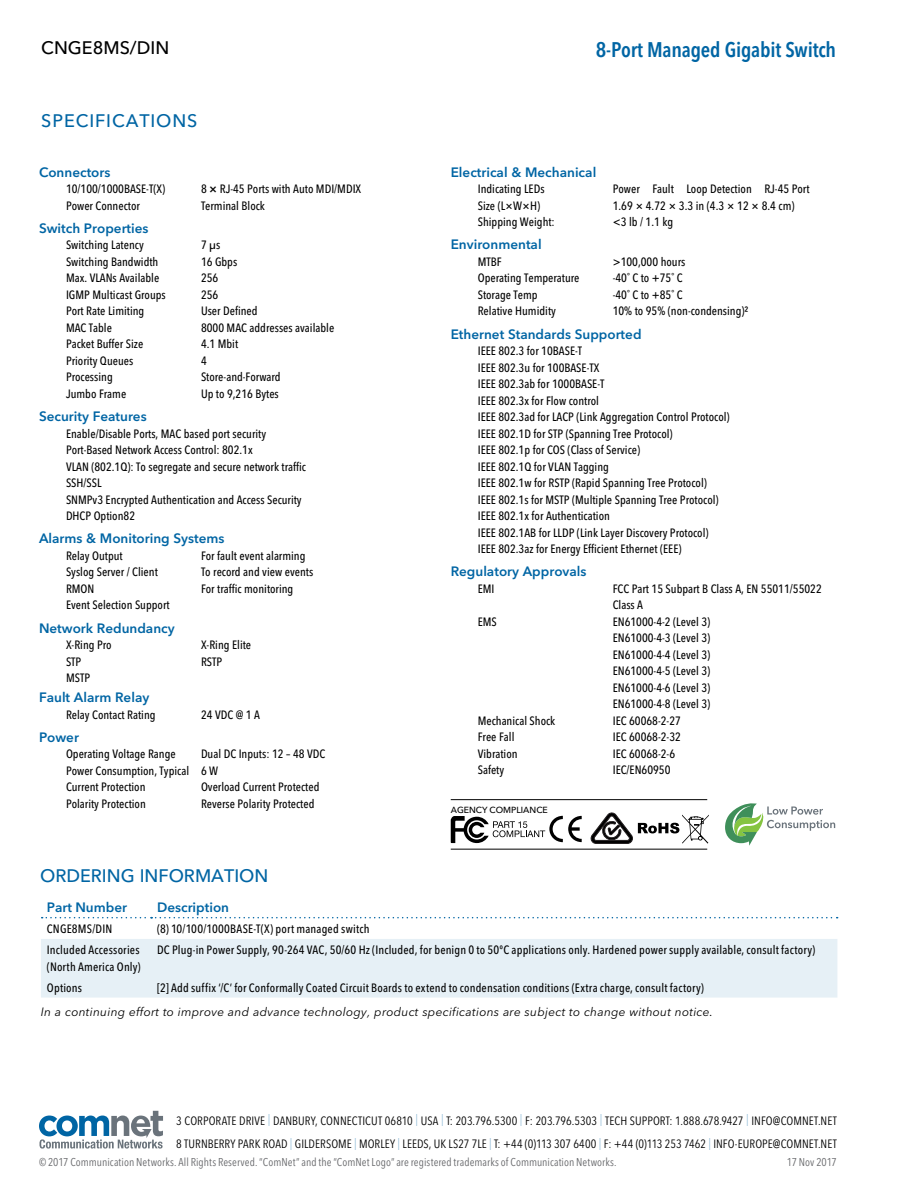
<style>
.page{position:relative;width:918px;height:1188px;background:#fff}
.page>*{position:absolute;margin:0;border:0;box-sizing:border-box;transform-origin:0 0}
.t1{font:600 condensed 21px "Avenir Next LT Pro";letter-spacing:-.01em;color:#0065a4}
.t2{font:500 18px "Avenir Next LT Pro";color:#0065a4}
.t3{font:500 18px "Avenir Next LT Pro";letter-spacing:.05em;color:#0065a4}
.t4{font:500 18px "Avenir Next LT Pro";color:#000}
.t5{font:600 13.5px "Avenir Next LT Pro";color:#0065a4}
.t6{font:500 condensed 12px/16.5px "Avenir Next LT Pro";color:#000}
.t7{font:condensed 12px/23.5px "Avenir Next LT Pro";letter-spacing:.005em;color:#000}
.t8{font:italic 12px "Avenir Next LT Pro";letter-spacing:.02em;color:#000}
.t9{font:condensed 11.25px "Avenir Next LT Pro";letter-spacing:.005em;color:#67686b}
.t10{font:500 8.85px "Avenir Next LT Pro";color:#000}
.s1{font-weight:600}
.s2{font-weight:200;color:#0065a4}
</style>
<div class="page">
<svg style="left:39px;top:1111px;width:124px;height:38px"></svg>
<div style="left:41px;top:939px;width:796px;height:59px;background:#e6f0f6"></div>
<svg style="left:42px;top:917px;width:796px;height:1px"></svg>
<hr style="left:451px;top:799px;width:256px;height:1px;background:#000">
<hr style="left:451px;top:849px;width:256px;height:1px;background:#000">
<svg style="left:451px;top:816px;width:131px;height:27px"></svg>
<svg style="left:590px;top:812px;width:119px;height:32px"></svg>
<svg style="left:725px;top:803px;width:110px;height:42px"></svg>
<h2 class="t4" style="left:41px;top:37px;width:129px">CNGE8MS/DIN</h2>
<h1 class="t1" style="left:596px;top:37px;width:242px">8-Port Managed Gigabit Switch</h1>
<h2 class="t3" style="left:41px;top:110px;width:158px">SPECIFICATIONS</h2>
<p class="t5" style="left:39px;top:164px;width:73px">Connectors</p>
<p class="t6" style="left:66px;top:181px;width:101px">10/100/1000BASE-T(X)</p>
<p class="t6" style="left:201px;top:181px;width:162px">8 <span class="s1">×</span> RJ-45 Ports with Auto MDI/MDIX</p>
<p class="t6" style="left:66px;top:197px;width:75px">Power Connector</p>
<p class="t6" style="left:201px;top:197px;width:66px">Terminal Block</p>
<p class="t5" style="left:39px;top:220px;width:111px">Switch Properties</p>
<p class="t6" style="left:66px;top:237px;width:79px">Switching Latency</p>
<p class="t6" style="left:201px;top:237px;width:21px">7 μs</p>
<p class="t6" style="left:66px;top:253px;width:94px">Switching Bandwidth</p>
<p class="t6" style="left:201px;top:253px;width:38px">16 Gbps</p>
<p class="t6" style="left:66px;top:270px;width:95px">Max. VLANs Available</p>
<p class="t6" style="left:201px;top:270px;width:19px">256</p>
<p class="t6" style="left:66px;top:286px;width:101px">IGMP Multicast Groups</p>
<p class="t6" style="left:201px;top:286px;width:19px">256</p>
<p class="t6" style="left:66px;top:303px;width:80px">Port Rate Limiting</p>
<p class="t6" style="left:201px;top:303px;width:58px">User Defined</p>
<p class="t6" style="left:66px;top:319px;width:48px">MAC Table</p>
<p class="t6" style="left:201px;top:319px;width:135px">8000 MAC addresses available</p>
<p class="t6" style="left:66px;top:336px;width:79px">Packet Buffer Size</p>
<p class="t6" style="left:201px;top:336px;width:39px">4.1 Mbit</p>
<p class="t6" style="left:66px;top:352px;width:69px">Priority Queues</p>
<p class="t6" style="left:201px;top:352px;width:7px">4</p>
<p class="t6" style="left:66px;top:369px;width:48px">Processing</p>
<p class="t6" style="left:201px;top:369px;width:81px">Store-and-Forward</p>
<p class="t6" style="left:66px;top:385px;width:62px">Jumbo Frame</p>
<p class="t6" style="left:201px;top:385px;width:79px">Up to 9,216 Bytes</p>
<p class="t5" style="left:39px;top:408px;width:109px">Security Features</p>
<p class="t6" style="left:66px;top:425px;width:242px">Enable/Disable Ports, MAC based port security Port-Based Network Access Control: 802.1x<br>VLAN (802.1Q): To segregate and secure network traffic SSH/SSL<br>SNMPv3 Encrypted Authentication and Access Security DHCP Option82</p>
<p class="t5" style="left:39px;top:530px;width:187px">Alarms &amp; Monitoring Systems</p>
<p class="t6" style="left:66px;top:547px;width:58px">Relay Output</p>
<p class="t6" style="left:201px;top:547px;width:106px">For fault event alarming</p>
<p class="t6" style="left:66px;top:564px;width:93px">Syslog Server / Client</p>
<p class="t6" style="left:201px;top:564px;width:114px">To record and view events</p>
<p class="t6" style="left:66px;top:580px;width:30px">RMON</p>
<p class="t6" style="left:201px;top:580px;width:94px">For traffic monitoring</p>
<p class="t6" style="left:66px;top:597px;width:105px">Event Selection Support</p>
<p class="t5" style="left:39px;top:620px;width:137px">Network Redundancy</p>
<p class="t6" style="left:66px;top:637px;width:47px">X-Ring Pro</p>
<p class="t6" style="left:201px;top:637px;width:52px">X-Ring Elite</p>
<p class="t6" style="left:66px;top:653px;width:17px">STP</p>
<p class="t6" style="left:201px;top:653px;width:23px">RSTP</p>
<p class="t6" style="left:66px;top:670px;width:26px">MSTP</p>
<p class="t5" style="left:39px;top:689px;width:112px">Fault Alarm Relay</p>
<p class="t6" style="left:66px;top:706px;width:91px">Relay Contact Rating</p>
<p class="t6" style="left:201px;top:706px;width:61px">24 VDC @ 1 A</p>
<p class="t5" style="left:39px;top:729px;width:41px">Power</p>
<p class="t6" style="left:66px;top:746px;width:111px">Operating Voltage Range</p>
<p class="t6" style="left:66px;top:746px;width:261px;text-indent:135px">Dual DC Inputs: 12 – 48 VDC<br>Power Consumption, Typical 6 W<br>Current Protection</p>
<p class="t6" style="left:201px;top:779px;width:120px">Overload Current Protected</p>
<p class="t6" style="left:66px;top:795px;width:81px">Polarity Protection</p>
<p class="t6" style="left:201px;top:795px;width:115px">Reverse Polarity Protected</p>
<h2 class="t2" style="left:40px;top:865px;width:230px">ORDERING INFORMATION</h2>
<p class="t5" style="left:451px;top:164px;width:147px">Electrical &amp; Mechanical</p>
<p class="t6" style="left:478px;top:181px;width:68px">Indicating LEDs</p>
<p class="t6" style="left:613px;top:181px;width:198px">Power Fault Loop Detection RJ-45 Port</p>
<p class="t6" style="left:478px;top:197px;width:64px">Size (L×W×H)</p>
<p class="t6" style="left:613px;top:197px;width:183px">1.69 × 4.72 × 3.3 in (4.3 × 12 × 8.4 cm)</p>
<p class="t6" style="left:478px;top:214px;width:79px">Shipping Weight:</p>
<p class="t6" style="left:613px;top:214px;width:62px">&lt;3 lb / 1.1 kg</p>
<p class="t5" style="left:451px;top:236px;width:92px">Environmental</p>
<p class="t6" style="left:478px;top:253px;width:25px">MTBF</p>
<p class="t6" style="left:613px;top:253px;width:74px">&gt;100,000 hours</p>
<p class="t6" style="left:478px;top:270px;width:103px">Operating Temperature</p>
<p class="t6" style="left:613px;top:270px;width:71px">-40˚ C to +75˚ C</p>
<p class="t6" style="left:478px;top:286px;width:61px">Storage Temp</p>
<p class="t6" style="left:613px;top:286px;width:71px">-40˚ C to +85˚ C</p>
<p class="t6" style="left:478px;top:303px;width:80px">Relative Humidity</p>
<p class="t6" style="left:613px;top:303px;width:137px">10% to 95% (non-condensing)²</p>
<p class="t5" style="left:451px;top:326px;width:192px">Ethernet Standards Supported</p>
<p class="t6" style="left:478px;top:343px;width:253px">IEEE 802.3 for 10BASE-T<br>IEEE 802.3u for 100BASE-TX<br>IEEE 802.3ab for 1000BASE-T<br>IEEE 802.3x for Flow control<br>IEEE 802.3ad for LACP (Link Aggregation Control Protocol)<br>IEEE 802.1D for STP (Spanning Tree Protocol)<br>IEEE 802.1p for COS (Class of Service)<br>IEEE 802.1Q for VLAN Tagging<br>IEEE 802.1w for RSTP (Rapid Spanning Tree Protocol)<br>IEEE 802.1s for MSTP (Multiple Spanning Tree Protocol)<br>IEEE 802.1x for Authentication<br>IEEE 802.1AB for LLDP (Link Layer Discovery Protocol)<br>IEEE 802.3az for Energy Efficient Ethernet (EEE)</p>
<p class="t5" style="left:451px;top:563px;width:137px">Regulatory Approvals</p>
<p class="t6" style="left:478px;top:580px;width:18px">EMI</p>
<p class="t6" style="left:613px;top:580px;width:211px">FCC Part 15 Subpart B Class A, EN 55011/55022<br>Class A</p>
<p class="t6" style="left:478px;top:613px;width:21px">EMS</p>
<p class="t6" style="left:613px;top:613px;width:99px;text-align:justify">EN61000-4-2 (Level 3)<br>EN61000-4-3 (Level 3)<br>EN61000-4-4 (Level 3)<br>EN61000-4-5 (Level 3)<br>EN61000-4-6 (Level 3)<br>EN61000-4-8 (Level 3)</p>
<p class="t6" style="left:478px;top:712px;width:79px">Mechanical Shock</p>
<p class="t6" style="left:613px;top:712px;width:70px">IEC 60068-2-27</p>
<p class="t6" style="left:478px;top:729px;width:38px">Free Fall</p>
<p class="t6" style="left:613px;top:729px;width:70px">IEC 60068-2-32</p>
<p class="t6" style="left:478px;top:745px;width:41px">Vibration</p>
<p class="t6" style="left:613px;top:745px;width:64px">IEC 60068-2-6</p>
<p class="t6" style="left:478px;top:762px;width:28px">Safety</p>
<p class="t6" style="left:613px;top:762px;width:59px">IEC/EN60950</p>
<p class="t10" style="left:451px;top:805px;width:98px">AGENCY COMPLIANCE</p>
<p class="t5" style="left:47px;top:899px;width:82px">Part Number</p>
<p class="t5" style="left:157px;top:899px;width:74px">Description</p>
<p class="t6" style="left:47px;top:920px;width:67px">CNGE8MS/DIN</p>
<p class="t6" style="left:157px;top:920px;width:214px">(8) 10/100/1000BASE-T(X) port managed switch</p>
<p class="t6" style="left:47px;top:942px;width:95px">Included Accessories (North America Only)</p>
<p class="t6" style="left:157px;top:942px;width:660px">DC Plug-in Power Supply, 90-264 VAC, 50/60 Hz (Included, for benign 0 to 50ºC applications only. Hardened power supply available, consult factory)</p>
<p class="t6" style="left:47px;top:979px;width:37px">Options</p>
<p class="t6" style="left:157px;top:979px;width:548px">[2] Add suffix ‘/C’ for Conformally Coated Circuit Boards to extend to condensation conditions (Extra charge, consult factory)</p>
<p class="t8" style="left:41px;top:1004px;width:674px">In a continuing effort to improve and advance technology, product specifications are subject to change without notice.</p>
<p class="t7" style="left:176px;top:1109px;width:662px">3 CORPORATE DRIVE <span class="s2">|</span> DANBURY, CONNECTICUT 06810 <span class="s2">|</span> USA <span class="s2">|</span> T: 203.796.5300 <span class="s2">|</span> F: 203.796.5303 <span class="s2">|</span> TECH SUPPORT: 1.888.678.9427 <span class="s2">|</span> INFO@COMNET.NET<br>8 TURNBERRY PARK ROAD <span class="s2">|</span> GILDERSOME <span class="s2">|</span> MORLEY <span class="s2">|</span> LEEDS, UK LS27 7LE <span class="s2">|</span> T: +44 (0)113 307 6400 <span class="s2">|</span> F: +44 (0)113 253 7462 <span class="s2">|</span> INFO-EUROPE@COMNET.NET</p>
<p class="t9" style="left:39px;top:1155px;width:579px">© 2017 Communication Networks. All Rights Reserved. “ComNet” and the “ComNet Logo” are registered trademarks of Communication Networks.</p>
<p class="t9" style="left:787px;top:1155px;width:51px">17 Nov 2017</p>
</div>
